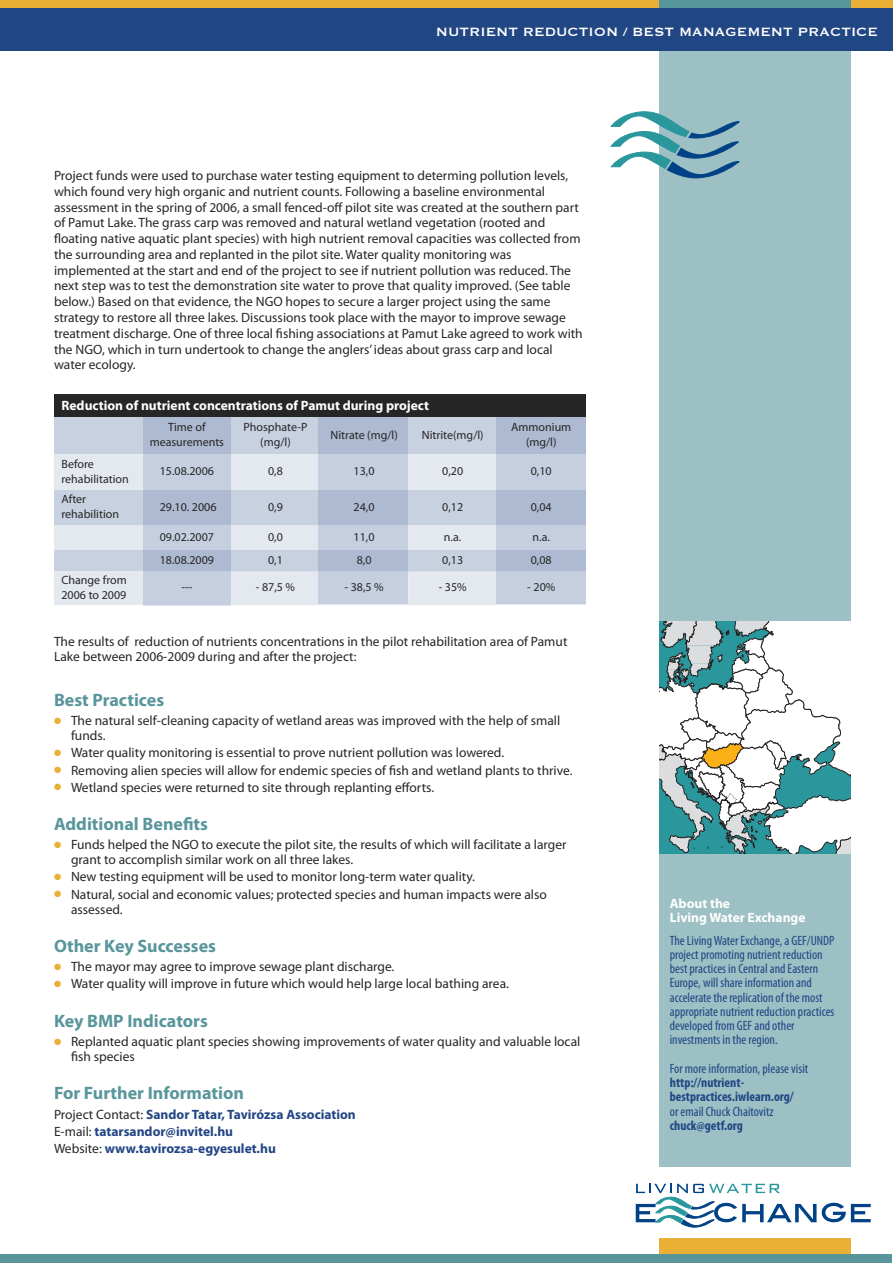
<style>
.page{position:relative;width:893px;height:1263px;background:#fff}
.page>*{position:absolute;margin:0;border:0;box-sizing:border-box;transform-origin:0 0}
.t1{font:700 18px "Myriad Pro";color:#59969c}
.t2{font:15.75px "Copperplate";color:#fff}
.t3{font:13.5px/15.8px "Myriad Pro";color:#272627}
.t4{font:condensed 13.5px/14.2px "Myriad Pro";color:#214684}
.t5{font:700 13.5px/17.1px "Myriad Pro";color:#214684}
.t6{font:700 13.5px/14.2px "Myriad Pro";color:#fff}
.t7{font:700 condensed 13.5px/14.2px "Myriad Pro";color:#214684}
.t8{font:12px/15px "Myriad Pro";color:#272627;text-align:center}
.s1{color:#eab035}
.s2{font-weight:400;color:#272627}
</style>
<div class="page">
<div style="left:659px;top:48px;width:191px;height:1214px;background:#9cc0c4"></div>
<div style="left:0;top:0;width:893px;height:9px;background:#eab035"></div>
<div style="left:659px;top:0;width:191px;height:9px;background:#59969c"></div>
<div style="left:659px;top:1236px;width:191px;height:27px;background:#eab035"></div>
<div style="left:20px;top:1167px;width:859px;height:70px;background:#fff"></div>
<svg style="left:636px;top:1184px;width:180px;height:43px"></svg>
<svg style="left:822px;top:1203px;width:49px;height:19px"></svg>
<div style="left:0;top:9px;width:893px;height:42px;background:#214684"></div>
<svg style="left:610px;top:111px;width:130px;height:67px"></svg>
<div style="left:0;top:1254px;width:892px;height:9px;background:#59969c"></div>
<svg style="left:659px;top:621px;width:192px;height:232px;background:#b9cfcf"></svg>
<div style="left:54px;top:394px;width:532px;height:24px;background:#272627"></div>
<div style="left:54px;top:418px;width:89px;height:36px;background:#c8d1e0"></div>
<div style="left:143px;top:418px;width:88px;height:36px;background:#adbad1"></div>
<div style="left:231px;top:418px;width:87px;height:36px;background:#c8d1e0"></div>
<hr style="left:318px;top:418px;width:2px;height:36px;background:#adbad1">
<div style="left:320px;top:418px;width:88px;height:36px;background:#adbad1"></div>
<div style="left:408px;top:418px;width:88px;height:36px;background:#c8d1e0"></div>
<hr style="left:496px;top:418px;width:1px;height:36px;background:#adbad1">
<div style="left:497px;top:418px;width:89px;height:36px;background:#adbad1"></div>
<div style="left:54px;top:454px;width:89px;height:36px;background:#e4e9f0"></div>
<div style="left:143px;top:454px;width:88px;height:36px;background:#c5cfdf"></div>
<div style="left:231px;top:454px;width:87px;height:36px;background:#e4e9f0"></div>
<hr style="left:318px;top:454px;width:2px;height:36px;background:#c5cfdf">
<div style="left:320px;top:454px;width:88px;height:36px;background:#c5cfdf"></div>
<div style="left:408px;top:454px;width:88px;height:36px;background:#e4e9f0"></div>
<hr style="left:496px;top:454px;width:1px;height:36px;background:#c5cfdf">
<div style="left:497px;top:454px;width:89px;height:36px;background:#c5cfdf"></div>
<div style="left:54px;top:490px;width:89px;height:35px;background:#c8d1e0"></div>
<div style="left:143px;top:490px;width:88px;height:35px;background:#adbad1"></div>
<div style="left:231px;top:490px;width:87px;height:35px;background:#c8d1e0"></div>
<hr style="left:318px;top:490px;width:2px;height:35px;background:#adbad1">
<div style="left:320px;top:490px;width:88px;height:35px;background:#adbad1"></div>
<div style="left:408px;top:490px;width:88px;height:35px;background:#c8d1e0"></div>
<hr style="left:496px;top:490px;width:1px;height:35px;background:#adbad1">
<div style="left:497px;top:490px;width:89px;height:35px;background:#adbad1"></div>
<div style="left:54px;top:525px;width:89px;height:25px;background:#e4e9f0"></div>
<div style="left:143px;top:525px;width:88px;height:25px;background:#c5cfdf"></div>
<div style="left:497px;top:525px;width:89px;height:25px;background:#c5cfdf"></div>
<div style="left:54px;top:550px;width:89px;height:21px;background:#c8d1e0"></div>
<div style="left:143px;top:550px;width:88px;height:21px;background:#adbad1"></div>
<div style="left:497px;top:550px;width:89px;height:21px;background:#adbad1"></div>
<div style="left:54px;top:571px;width:89px;height:34px;background:#e4e9f0"></div>
<div style="left:143px;top:571px;width:88px;height:34px;background:#c5cfdf"></div>
<svg style="left:231px;top:525px;width:266px;height:80px;background:#d2dae6"></svg>
<hr style="left:496px;top:571px;width:1px;height:33px;background:#c5cfdf">
<hr style="left:497px;top:604px;width:89px;height:1px;background:#e4e9f0">
<div style="left:497px;top:571px;width:89px;height:33px;background:#c5cfdf"></div>
<p class="t2" style="left:436px;top:21px;width:444px">NUTRIENT REDUCTION / BEST MANAGEMENT PRACTICE</p>
<p class="t3" style="left:54px;top:169px;width:530px">Project funds were used to purchase water testing equipment to determing pollution levels, which found very high organic and nutrient counts. Following a baseline environmental assessment in the spring of 2006, a small fenced-off pilot site was created at the southern part of Pamut lake. The grass carp was removed and natural wetland vegetation (rooted and floating native aquatic plant species) with high nutrient removal capacities was collected from the surrounding area and replanted in the pilot site. Water quality monitoring was implemented at the start and end of the project to see if nutrient pollution was reduced. The next step was to test the demonstration site water to prove that quality improved. (See table below.) Based on that evidence, the NGO hopes to secure a larger project using the same strategy to restore all three lakes. Discussions took place with the mayor to improve sewage treatment discharge. One of three local fishing associations at Pamut lake agreed to work with the NGO, which in turn undertook to change the anglers’ ideas about grass carp and local water ecology.</p>
<p class="t6" style="left:62px;top:399px;width:369px">Reduction of nutrient concentrations of Pamut during project</p>
<p class="t8" style="left:150px;top:421px;width:76px">Time of measurements</p>
<p class="t8" style="left:244px;top:421px;width:65px">Phosphate-P (mg/l)</p>
<p class="t8" style="left:330px;top:428px;width:69px">Nitrate (mg/l)</p>
<p class="t8" style="left:422px;top:428px;width:63px">Nitrite(mg/l)</p>
<p class="t8" style="left:511px;top:421px;width:61px">Ammonium (mg/l)</p>
<p class="t8" style="left:62px;top:457px;width:69px;text-align:left">Before rehabilitation</p>
<p class="t8" style="left:160px;top:464px;width:56px">15.08.2006</p>
<p class="t8" style="left:268px;top:464px;width:16px">0,8</p>
<p class="t8" style="left:354px;top:464px;width:22px">13,0</p>
<p class="t8" style="left:442px;top:464px;width:22px">0,20</p>
<p class="t8" style="left:531px;top:464px;width:22px">0,10</p>
<p class="t8" style="left:62px;top:493px;width:59px;text-align:left">After rehabilition</p>
<p class="t8" style="left:160px;top:500px;width:58px">29.10. 2006</p>
<p class="t8" style="left:268px;top:500px;width:16px">0,9</p>
<p class="t8" style="left:354px;top:500px;width:22px">24,0</p>
<p class="t8" style="left:442px;top:500px;width:22px">0,12</p>
<p class="t8" style="left:531px;top:500px;width:22px">0,04</p>
<p class="t8" style="left:160px;top:530px;width:56px">09.02.2007</p>
<p class="t8" style="left:268px;top:530px;width:16px">0,0</p>
<p class="t8" style="left:354px;top:530px;width:22px">11,0</p>
<p class="t8" style="left:444px;top:530px;width:19px">n.a.</p>
<p class="t8" style="left:533px;top:530px;width:19px">n.a.</p>
<p class="t8" style="left:160px;top:553px;width:56px">18.08.2009</p>
<p class="t8" style="left:268px;top:553px;width:16px">0,1</p>
<p class="t8" style="left:357px;top:553px;width:16px">8,0</p>
<p class="t8" style="left:442px;top:553px;width:22px">0,13</p>
<p class="t8" style="left:531px;top:553px;width:22px">0,08</p>
<p class="t8" style="left:62px;top:573px;width:67px;text-align:left">Change from<br>2006 to 2009</p>
<p class="t8" style="left:181px;top:581px;width:13px">---</p>
<p class="t8" style="left:256px;top:581px;width:41px">- 87,5 %</p>
<p class="t8" style="left:344px;top:581px;width:41px">- 38,5 %</p>
<p class="t8" style="left:439px;top:581px;width:30px">- 35%</p>
<p class="t8" style="left:527px;top:581px;width:30px">- 20%</p>
<p class="t3" style="left:54px;top:634px;width:515px">The results of reduction of nutrients concentrations in the pilot rehabilitation area of Pamut lake between 2006-2009 during and after the project:</p>
<h1 class="t1" style="left:54px;top:693px;width:112px">Best Practices</h1>
<p class="t3" style="left:71px;top:714px;width:491px;line-height:15px;text-indent:-17px"><span class="s1">●</span> The natural self-cleaning capacity of wetland areas was improved with the help of small funds.</p>
<p class="t3" style="left:54px;top:746px;width:452px"><span class="s1">●</span> Water quality monitoring is essential to prove nutrient pollution was lowered.</p>
<p class="t3" style="left:54px;top:763px;width:520px"><span class="s1">●</span> Removing alien species will allow for endemic species of fish and wetland plants to thrive.</p>
<p class="t3" style="left:54px;top:780px;width:382px"><span class="s1">●</span> Wetland species were returned to site through replanting efforts.</p>
<h1 class="t1" style="left:54px;top:817px;width:156px">Additional Benefits</h1>
<p class="t3" style="left:71px;top:838px;width:497px;line-height:15px;text-indent:-17px"><span class="s1">●</span> Funds helped the NGO to execute the pilot site, the results of which will facilitate a larger grant to accomplish similar work on all three lakes.</p>
<p class="t3" style="left:54px;top:870px;width:423px"><span class="s1">●</span> New testing equipment will be used to monitor long-term water quality.</p>
<p class="t3" style="left:71px;top:888px;width:477px;line-height:15px;text-indent:-17px"><span class="s1">●</span> Natural, social and economic values; protected species and human impacts were also assessed.</p>
<h1 class="t1" style="left:54px;top:939px;width:163px">Other Key Successes</h1>
<p class="t3" style="left:54px;top:960px;width:342px"><span class="s1">●</span> The mayor may agree to improve sewage plant discharge.</p>
<p class="t3" style="left:54px;top:977px;width:456px"><span class="s1">●</span> Water quality will improve in future which would help large local bathing area.</p>
<h1 class="t1" style="left:54px;top:1014px;width:155px">Key BMP Indicators</h1>
<p class="t3" style="left:71px;top:1035px;width:511px;line-height:15px;text-indent:-17px"><span class="s1">●</span> Replanted aquatic plant species showing improvements of water quality and valuable local fish species</p>
<h1 class="t1" style="left:54px;top:1086px;width:191px">For Further Information</h1>
<p class="t5" style="left:54px;top:1107px;width:303px"><span class="s2">Project Contact:</span> Sandor Tatar, Tavirózsa Association <span class="s2">e-mail:</span> tatarsandor@invitel.hu<br><span class="s2">Website:</span> www.tavirozsa-egyesulet.hu</p>
<p class="t6" style="left:670px;top:897px;width:137px">About the<br>Living Water Exchange</p>
<p class="t4" style="left:670px;top:934px;width:166px">The LivingWater Exchange, a GEF/UNDP project promoting nutrient reduction best practices in Central and Eastern Europe, will share information and accelerate the replication of the most appropriate nutrient reduction practices developed from GEF and other investments in the region.</p>
<p class="t4" style="left:670px;top:1062px;width:140px">For more information, please visit</p>
<p class="t7" style="left:670px;top:1077px;width:125px">http://nutrient&shy;bestpractices.iwlearn.org/</p>
<p class="t4" style="left:670px;top:1105px;width:105px">or email Chuck Chaitovitz</p>
<p class="t7" style="left:670px;top:1119px;width:75px">chuck@getf.org</p>
</div>
